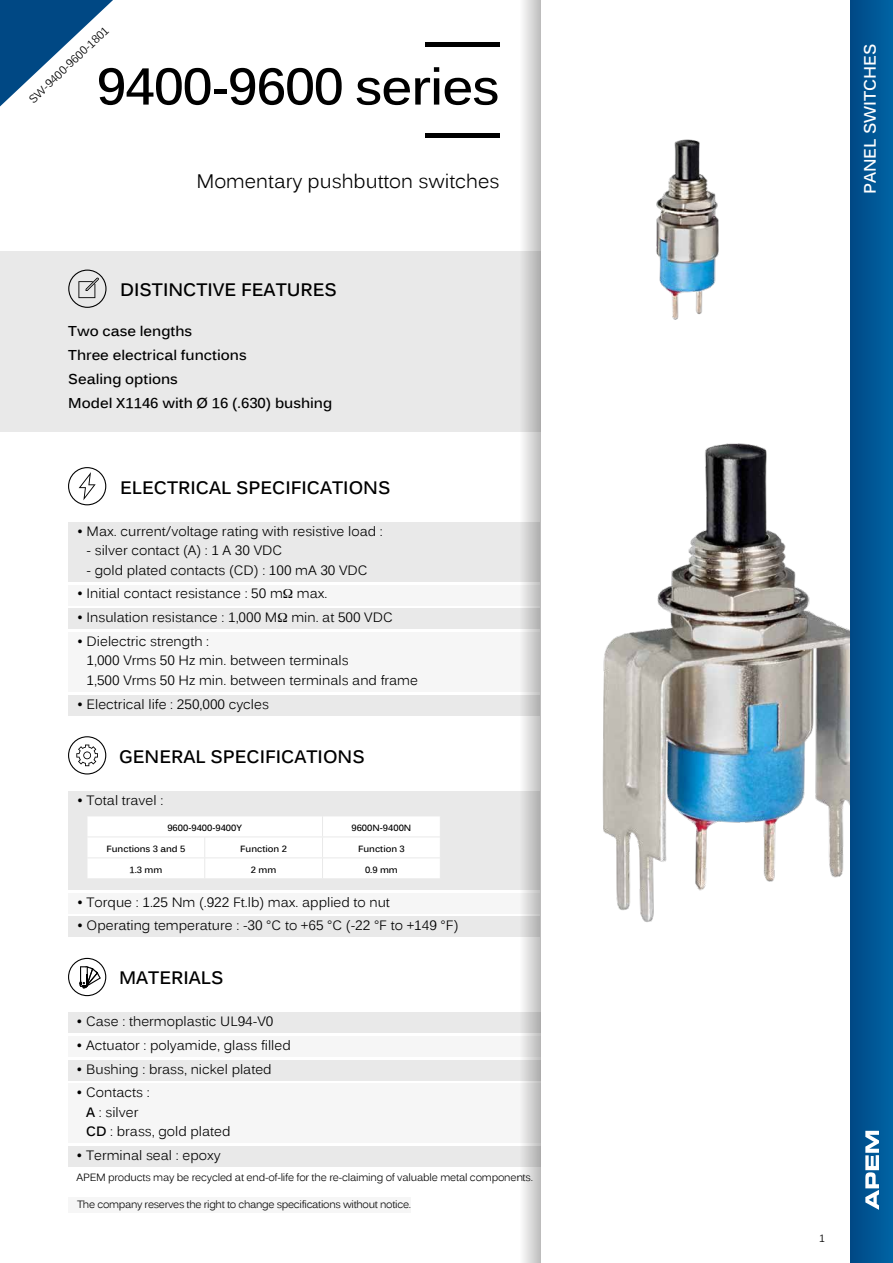
<style>
.page{position:relative;width:893px;height:1263px;background:#fff}
.page>*{position:absolute;margin:0;border:0;box-sizing:border-box;transform-origin:0 0}
.t1{font:700 51px "Kalinga";letter-spacing:-.02em;color:#000}
.t2{font:19.5px "Kalinga";color:#000}
.t3{font:700 18px "Kalinga";color:#000}
.t4{font:700 16.5px "Kalinga";color:#fff}
.t5{font:700 14.25px/24px "Kalinga";color:#000}
.t6{font:13.5px/19.5px "Kalinga";color:#000}
.t7{font:11.25px "Kalinga";color:#000}
.t8{font:10.5px "Kalinga";letter-spacing:-.02em;color:#000}
.t9{font:700 9px "Kalinga";color:#000}
.s1{font-weight:700}
</style>
<div class="page">
<div style="left:69px;top:791px;width:471px;height:98px;background:#e9e9e9"></div>
<div style="left:69px;top:893px;width:471px;height:20px;background:#f6f6f6"></div>
<div style="left:69px;top:917px;width:471px;height:20px;background:#e9e9e9"></div>
<svg style="left:68px;top:736px;width:38px;height:38px"></svg>
<svg style="left:87px;top:816px;width:353px;height:62px;background:#fdfdfd"></svg>
<div style="left:69px;top:522px;width:471px;height:59px;background:#e9e9e9"></div>
<div style="left:69px;top:585px;width:471px;height:20px;background:#f6f6f6"></div>
<div style="left:69px;top:609px;width:471px;height:20px;background:#e9e9e9"></div>
<div style="left:69px;top:632px;width:471px;height:60px;background:#f6f6f6"></div>
<div style="left:69px;top:695px;width:471px;height:20px;background:#e9e9e9"></div>
<svg style="left:68px;top:467px;width:38px;height:38px"></svg>
<div style="left:0;top:251px;width:540px;height:181px;background:#e9e9e9"></div>
<svg style="left:68px;top:270px;width:39px;height:38px"></svg>
<hr style="left:426px;top:134px;width:74px;height:4px;background:#000">
<hr style="left:426px;top:43px;width:74px;height:4px;background:#000">
<div style="left:69px;top:1197px;width:342px;height:16px;background:#f6f6f6"></div>
<div style="left:68px;top:1012px;width:472px;height:21px;background:#e9e9e9"></div>
<div style="left:68px;top:1036px;width:472px;height:20px;background:#f6f6f6"></div>
<div style="left:68px;top:1060px;width:472px;height:20px;background:#e9e9e9"></div>
<div style="left:68px;top:1084px;width:472px;height:59px;background:#f6f6f6"></div>
<div style="left:68px;top:1146px;width:472px;height:21px;background:#e9e9e9"></div>
<svg style="left:68px;top:958px;width:38px;height:38px"></svg>
<svg style="left:519px;top:0;width:21px;height:1263px"></svg>
<img style="left:656px;top:139px;width:63px;height:181px">
<img style="left:602px;top:443px;width:248px;height:479px">
<div style="left:850px;top:0;width:43px;height:1263px;background:linear-gradient(to right,#004885,#0064a4)"></div>
<svg style="left:865px;top:1131px;width:14px;height:79px"></svg>
<svg style="left:0;top:0;width:113px;height:106px"></svg>
<p class="t7" style="left:26px;top:96px;width:107px;rotate:-44deg">SW-9400-9600-1801</p>
<h1 class="t1" style="left:97px;top:53px;width:404px">9400-9600 series</h1>
<h2 class="t2" style="left:196px;top:169px;width:305px">Momentary pushbutton switches</h2>
<h3 class="t3" style="left:120px;top:278px;width:218px">DISTINCTIVE FEATURES</h3>
<p class="t5" style="left:68px;top:320px;width:266px">Two case lengths<br>Three electrical functions<br>Sealing options<br>Model X1146 with Ø 16 (.630) bushing</p>
<h3 class="t3" style="left:120px;top:475px;width:272px">ELECTRICAL SPECIFICATIONS</h3>
<p class="t6" style="left:77px;top:522px;width:307px">• Max. current/voltage rating with resistive load :</p>
<p class="t6" style="left:87px;top:542px;width:197px">- silver contact (A) : 1 A 30 VDC</p>
<p class="t6" style="left:87px;top:561px;width:282px">- gold plated contacts (CD) : 100 mA 30 VDC</p>
<p class="t6" style="left:77px;top:585px;width:252px">• Initial contact resistance : 50 m max.</p>
<p class="t6" style="left:77px;top:609px;width:317px">• Insulation resistance : 1,000 M min. at 500 VDC</p>
<p class="t6" style="left:87px;top:633px;width:333px;text-indent:-10px">• Dielectric strength :<br>1,000 Vrms 50 Hz min. between terminals<br>1,500 Vrms 50 Hz min. between terminals and frame</p>
<p class="t6" style="left:77px;top:695px;width:193px">• Electrical life : 250,000 cycles</p>
<h3 class="t3" style="left:119px;top:745px;width:247px">GENERAL SPECIFICATIONS</h3>
<p class="t6" style="left:77px;top:792px;width:88px">• Total travel :</p>
<p class="t9" style="left:167px;top:822px;width:76px">9600-9400-9400Y</p>
<p class="t9" style="left:351px;top:822px;width:61px">9600N-9400N</p>
<p class="t9" style="left:106px;top:843px;width:80px">Functions 3 and 5</p>
<p class="t9" style="left:240px;top:843px;width:48px">Function 2</p>
<p class="t9" style="left:358px;top:843px;width:48px">Function 3</p>
<p class="t9" style="left:129px;top:864px;width:34px">1.3 mm</p>
<p class="t9" style="left:251px;top:864px;width:27px">2 mm</p>
<p class="t9" style="left:365px;top:864px;width:34px">0.9 mm</p>
<p class="t6" style="left:77px;top:893px;width:314px">• Torque : 1.25 Nm (.922 Ft.lb) max. applied to nut</p>
<p class="t6" style="left:77px;top:917px;width:383px">• Operating temperature : -30 °C to +65 °C (-22 °F to +149 °F)</p>
<h3 class="t3" style="left:119px;top:966px;width:106px">MATERIALS</h3>
<p class="t6" style="left:77px;top:1013px;width:198px">• Case : thermoplastic UL94-V0</p>
<p class="t6" style="left:77px;top:1036px;width:216px">• Actuator : polyamide, glass filled</p>
<p class="t6" style="left:77px;top:1060px;width:197px">• Bushing : brass, nickel plated</p>
<p class="t6" style="left:86px;top:1084px;width:146px;text-indent:-10px">• Contacts :<br><span class="s1">A</span> : silver<br><span class="s1">CD</span> : brass, gold plated</p>
<p class="t6" style="left:77px;top:1147px;width:146px">• Terminal seal : epoxy</p>
<p class="t8" style="left:77px;top:1171px;width:458px">APEM products may be recycled at end-of-life for the re-claiming of valuable metal components.</p>
<p class="t8" style="left:77px;top:1197px;width:336px">The company reserves the right to change specifications without notice.</p>
<p class="t4" style="left:859px;top:194px;width:152px;rotate:-90deg">PANEL SWITCHES</p>
<p class="t8" style="left:819px;top:1231px;width:7px">1</p>
</div>
